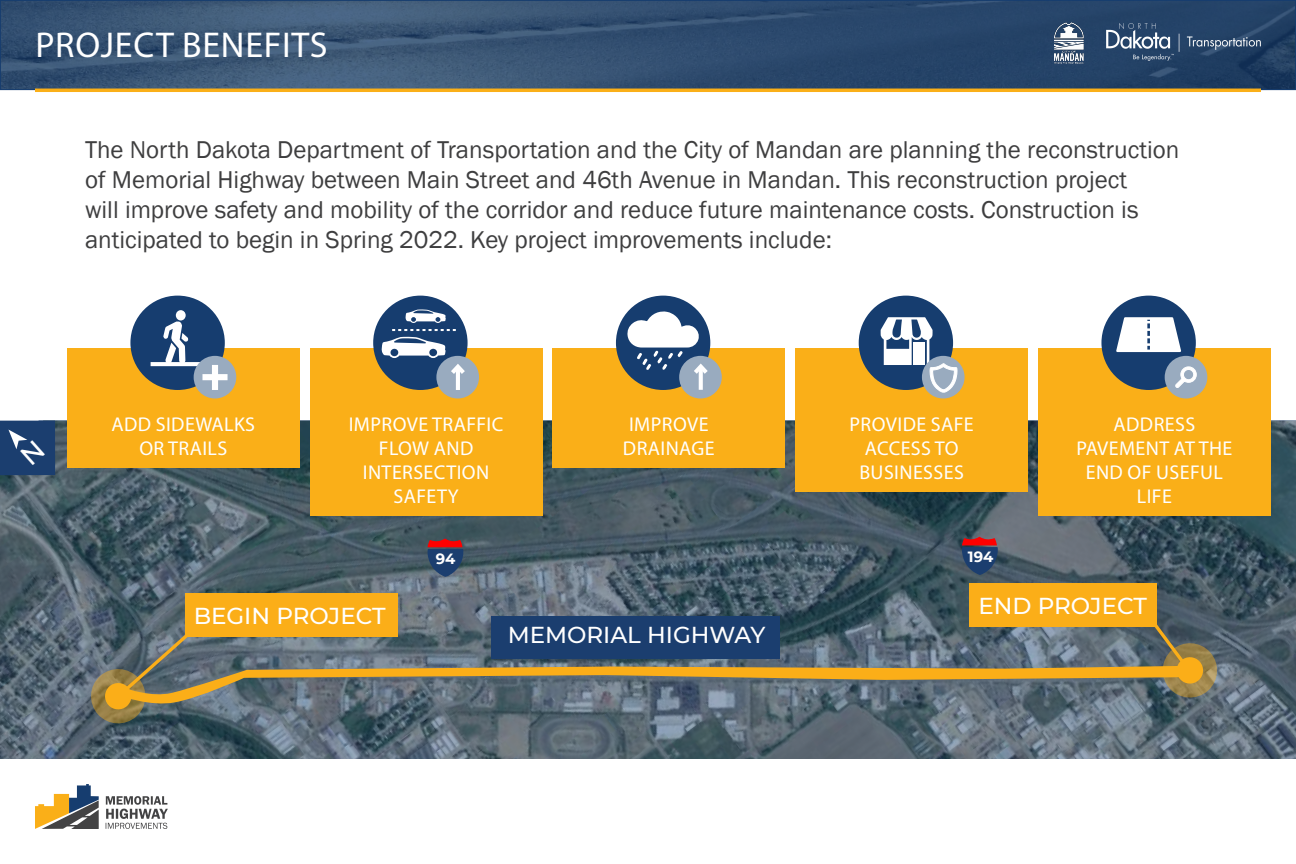
<style>
.page{position:relative;width:1296px;height:864px;background:#fff}
.page>*{position:absolute;margin:0;border:0;box-sizing:border-box;transform-origin:0 0}
.t1{font:36px "Myriad Pro";letter-spacing:.02em;color:#fff}
.t2{font:25px/30px "Franklin Gothic";color:#3e3e3f}
.t3{font:500 23.05px "Montserrat";color:#fff}
.Overview_Callout{font:20px/24px "Myriad Pro";letter-spacing:.02em;color:#fff;text-align:center}
.t4{font:700 14.8px "Montserrat";color:#fff}
</style>
<div class="page">
<img style="left:2px;top:2px;width:1292px;height:86px">
<div style="left:0;top:0;width:1296px;height:90px;border:1px solid #163d6f"></div>
<svg style="left:35px;top:784px;width:64px;height:45px"></svg>
<svg style="left:106px;top:796px;width:62px;height:33px"></svg>
<img style="left:1047px;top:14px;width:42px;height:62px">
<img style="left:1106px;top:24px;width:155px;height:36px">
<svg style="left:0;top:421px;width:1296px;height:338px;background:#4d5f6a"></svg>
<div style="left:185px;top:593px;width:212px;height:44px;background:#fbae18"></div>
<div style="left:969px;top:583px;width:188px;height:44px;background:#fbae18"></div>
<svg style="left:91px;top:614px;width:1126px;height:109px;background:#6e7167"></svg>
<svg style="left:962px;top:537px;width:36px;height:38px"></svg>
<svg style="left:427px;top:539px;width:36px;height:38px"></svg>
<div style="left:0;top:421px;width:55px;height:54px;background:#1b3e6f"></div>
<hr style="left:35px;top:89px;width:1226px;height:3px;background:#faaf18">
<div style="left:67px;top:348px;width:232px;height:120px;background:#faaf18"></div>
<div style="left:130px;top:296px;width:95px;height:94px;background:#163d6f;border-radius:50%"></div>
<svg style="left:163px;top:310px;width:25px;height:52px"></svg>
<svg style="left:151px;top:362px;width:49px;height:4px"></svg>
<div style="left:194px;top:356px;width:42px;height:42px;background:#99abbf;border-radius:50%"></div>
<div style="left:202px;top:374px;width:26px;height:6px;background:#fff"></div>
<div style="left:212px;top:365px;width:6px;height:25px;background:#fff"></div>
<div style="left:310px;top:348px;width:232px;height:168px;background:#faaf18"></div>
<div style="left:553px;top:348px;width:232px;height:120px;background:#faaf18"></div>
<div style="left:796px;top:348px;width:232px;height:144px;background:#faaf18"></div>
<div style="left:616px;top:296px;width:94px;height:94px;background:#163d6f;border-radius:50%"></div>
<div style="left:679px;top:356px;width:43px;height:42px;background:#99abbf;border-radius:50%"></div>
<svg style="left:699px;top:378px;width:4px;height:12px"></svg>
<svg style="left:626px;top:312px;width:86px;height:66px"></svg>
<div style="left:373px;top:296px;width:95px;height:94px;background:#163d6f;border-radius:50%"></div>
<div style="left:436px;top:356px;width:43px;height:42px;background:#99abbf;border-radius:50%"></div>
<svg style="left:392px;top:329px;width:64px;height:2px"></svg>
<hr style="left:456px;top:367px;width:4px;height:23px;background:#fff">
<svg style="left:381px;top:337px;width:88px;height:41px"></svg>
<svg style="left:405px;top:309px;width:41px;height:14px"></svg>
<div style="left:859px;top:296px;width:94px;height:94px;background:#163d6f;border-radius:50%"></div>
<div style="left:922px;top:356px;width:43px;height:42px;background:#99abbf;border-radius:50%"></div>
<svg style="left:881px;top:317px;width:77px;height:77px"></svg>
<div style="left:1038px;top:348px;width:233px;height:168px;background:#faaf18"></div>
<div style="left:1101px;top:296px;width:95px;height:94px;background:#163d6f;border-radius:50%"></div>
<div style="left:1165px;top:356px;width:42px;height:42px;background:#99abbf;border-radius:50%"></div>
<svg style="left:1116px;top:317px;width:65px;height:35px;background:#dbe1e9"></svg>
<svg style="left:1175px;top:366px;width:22px;height:22px"></svg>
<svg style="left:8px;top:430px;width:19px;height:19px"></svg>
<p class="t1" style="left:35px;top:23px;width:294px">PROJECT BENEFITS</p>
<p class="t2" style="left:85px;top:135px;width:1096px">The North Dakota Department of Transportation and the City of Mandan are planning the reconstruction of Memorial Highway between Main Street and 46th Avenue in Mandan. This reconstruction project<br>will improve safety and mobility of the corridor and reduce future maintenance costs. Construction is anticipated to begin in Spring 2022. Key project improvements include:</p>
<p class="Overview_Callout" style="left:112px;top:412px;width:145px">ADD SIDEWALKS<br>OR TRAILS</p>
<p class="Overview_Callout" style="left:349px;top:412px;width:156px">IMPROVE TRAFFIC<br>FLOW AND<br>INTERSECTION<br>SAFETY</p>
<p class="Overview_Callout" style="left:629px;top:412px;width:81px">IMPROVE</p>
<p class="Overview_Callout" style="left:623px;top:436px;width:93px">DRAINAGE</p>
<p class="Overview_Callout" style="left:850px;top:412px;width:126px">PROVIDE SAFE<br>ACCESS TO<br>BUSINESSES</p>
<p class="Overview_Callout" style="left:1076px;top:412px;width:158px">ADDRESS<br>PAVEMENT AT THE<br>END OF USEFUL<br>LIFE</p>
<p class="t3" style="left:194px;top:600px;width:194px">BEGIN PROJECT</p>
<p class="t4" style="left:436px;top:548px;width:21px">94</p>
<p class="t4" style="left:968px;top:546px;width:27px">194</p>
<p class="t3" style="left:508px;top:619px;width:259px">MEMORIAL HIGHWAY</p>
<p class="t3" style="left:978px;top:590px;width:170px">END PROJECT</p>
</div>
